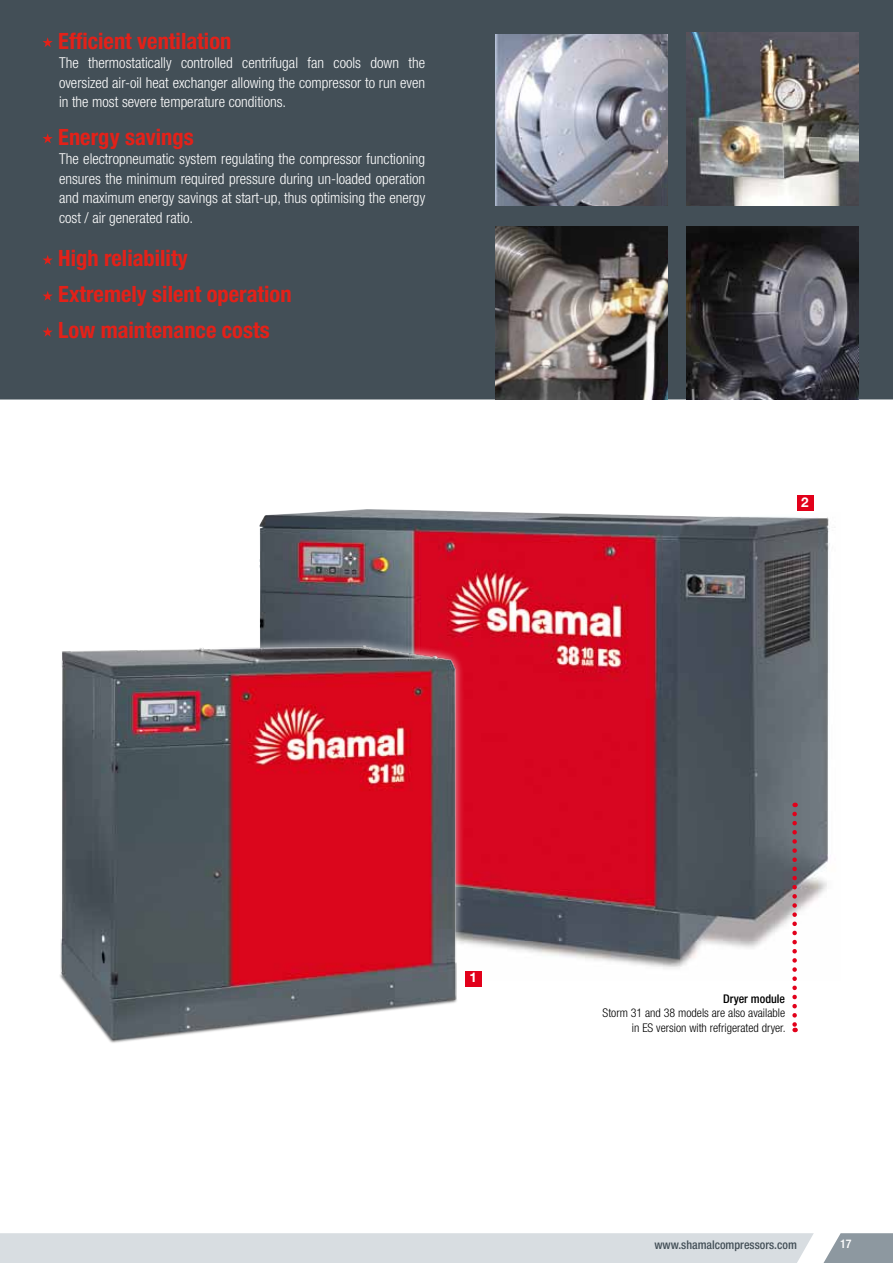
<style>
.page{position:relative;width:893px;height:1263px;background:#fff}
.page>*{position:absolute;margin:0;border:0;box-sizing:border-box;transform-origin:0 0}
.t1{font:700 condensed 22.5px/36px "Helvetica Neue LT Pro";color:#e32119}
.t2{font:300 condensed 15px/19.5px "Helvetica Neue LT Pro";color:#fff;text-align:justify}
.t3{font:700 13.5px "Helvetica Neue";color:#fff}
.t4{font:300 condensed 12px/14.4px "Helvetica Neue LT Pro";color:#000;text-align:right}
.t5{font:500 condensed 12px "Helvetica Neue LT Pro";color:#434f57}
.t6{font:500 condensed 12px "Helvetica Neue LT Pro";color:#000}
.t7{font:500 condensed 12px "Helvetica Neue LT Pro";color:#fff}
</style>
<div class="page">
<div style="left:0;top:0;width:893px;height:399px;background:#434f57"></div>
<div style="left:0;top:1233px;width:814px;height:30px;background:#d8dde1"></div>
<svg style="left:823px;top:1233px;width:70px;height:30px"></svg>
<svg style="left:43px;top:37px;width:10px;height:10px"></svg>
<svg style="left:43px;top:133px;width:10px;height:10px"></svg>
<svg style="left:43px;top:255px;width:10px;height:10px"></svg>
<svg style="left:43px;top:291px;width:10px;height:10px"></svg>
<svg style="left:43px;top:327px;width:10px;height:10px"></svg>
<img style="left:495px;top:34px;width:173px;height:171px">
<img style="left:259px;top:509px;width:571px;height:471px">
<img style="left:60px;top:635px;width:403px;height:408px">
<svg style="left:792px;top:814px;width:5px;height:218px"></svg>
<div style="left:465px;top:971px;width:16px;height:15px;background:#e2001a"></div>
<div style="left:797px;top:495px;width:16px;height:15px;background:#e2001a"></div>
<img style="left:686px;top:33px;width:173px;height:172px">
<img style="left:495px;top:226px;width:173px;height:173px">
<img style="left:686px;top:226px;width:173px;height:173px">
<h1 class="t1" style="left:58px;top:22px;width:175px">Efficient ventilation</h1>
<p class="t2" style="left:59px;top:53px;width:368px">The thermostatically controlled centrifugal fan cools down the oversized air-oil heat exchanger allowing the compressor to run even in the most severe temperature conditions.</p>
<h1 class="t1" style="left:58px;top:118px;width:137px">Energy savings</h1>
<p class="t2" style="left:59px;top:149px;width:368px">The electropneumatic system regulating the compressor functioning ensures the minimum required pressure during un-loaded operation and maximum energy savings at start-up, thus optimising the energy cost / air generated ratio.</p>
<h1 class="t1" style="left:58px;top:240px;width:235px">High reliability<br>Extremely silent operation<br>Low maintenance costs</h1>
<p class="t3" style="left:801px;top:493px;width:9px">2</p>
<p class="t3" style="left:470px;top:969px;width:9px">1</p>
<p class="t6" style="left:723px;top:991px;width:64px">Dryer module</p>
<p class="t4" style="left:603px;top:1006px;width:184px">Storm 31 and 38 models are also available in ES version with refrigerated dryer.</p>
<p class="t5" style="left:654px;top:1238px;width:144px">www.shamalcompressors.com</p>
<p class="t7" style="left:840px;top:1237px;width:13px">17</p>
</div>
